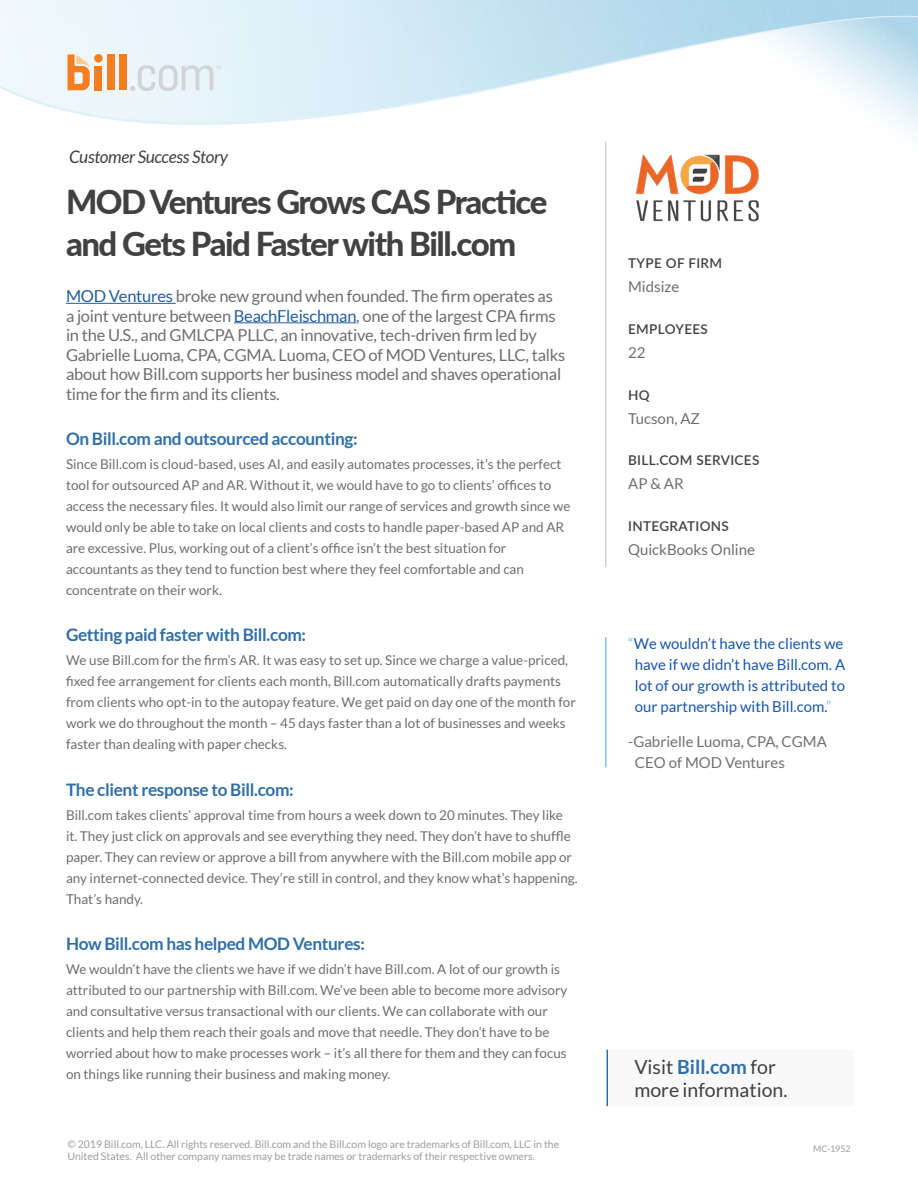
<style>
.page{position:relative;width:918px;height:1188px;background:#fff}
.page>*{position:absolute;margin:0;border:0;box-sizing:border-box;transform-origin:0 0}
.t1{font:800 33px/42px "Lato";letter-spacing:-.045em;color:#414042}
.t2{font:19.5px/22.5px "Lato";color:#414042}
.t3{font:700 17.25px "Lato";letter-spacing:-.02em;color:#2f6fa7}
.t4{font:italic 17.25px "Lato";letter-spacing:-.02em;color:#414042}
.t5{font:16.5px/19.5px "Lato";letter-spacing:-.015em;color:#6d6e71}
.t6{font:15px/21px "Lato";color:#1955aa;text-align:center}
.t7{font:15px/21px "Lato";color:#6f6f6f}
.t8{font:15px "Lato";color:#6d6e71}
.t9{font:13.5px/21px "Lato";color:#6d6e71}
.t10{font:600 13.5px "Lato";letter-spacing:.025em;color:#414042}
.t11{font:10.5px/12px "Lato";color:#9b9da0}
.t12{font:9px "Lato";letter-spacing:-.005em;color:#9b9da0}
.s1{color:#215e9e}
.s2{color:#7dc3e6}
.s3{font-weight:700;color:#2f6fa7}
</style>
<div class="page">
<svg style="left:0;top:0;width:918px;height:125px"></svg>
<div style="left:95px;top:66px;width:7px;height:24px;background:#f57e20"></div>
<div style="left:107px;top:54px;width:7px;height:36px;background:#f57e20"></div>
<div style="left:120px;top:54px;width:7px;height:36px;background:#f57e20"></div>
<div style="left:94px;top:54px;width:9px;height:9px;background:#f57e20;border-radius:50%"></div>
<svg style="left:68px;top:54px;width:22px;height:36px"></svg>
<svg style="left:130px;top:65px;width:91px;height:26px;background:#e0e9ed"></svg>
<hr style="left:66px;top:303px;width:110px;height:1px;background:#215e9e">
<hr style="left:234px;top:322px;width:122px;height:1px;background:#215e9e">
<hr style="left:605px;top:142px;width:1px;height:425px;background:#d1d3d4">
<hr style="left:605px;top:637px;width:1px;height:130px;background:#7dc3e6">
<div style="left:607px;top:1050px;width:247px;height:56px;background:#f3f4f4"></div>
<hr style="left:606px;top:1050px;width:2px;height:56px;background:#2f6fa7">
<img style="left:636px;top:154px;width:123px;height:68px">
<p class="t4" style="left:69px;top:147px;width:160px">Customer Success Story</p>
<h1 class="t1" style="left:66px;top:179px;width:483px">MOD Ventures Grows CAS Practice and Gets Paid Faster with Bill.com</h1>
<p class="t5" style="left:66px;top:286px;width:501px"><span class="s1">MOD Ventures</span> broke new ground when founded. The firm operates as<br>a joint venture between <span class="s1">BeachFleischman</span>, one of the largest CPA firms in the U.S., and GMLCPA PLLC, an innovative, tech-driven firm led by Gabrielle Luoma, CPA, CGMA. Luoma, CEO of MOD Ventures, LLC, talks about how Bill.com supports her business model and shaves operational time for the firm and its clients.</p>
<p class="t3" style="left:66px;top:429px;width:293px">On Bill.com and outsourced accounting:</p>
<p class="t9" style="left:66px;top:453px;width:506px">Since Bill.com is cloud-based, uses AI, and easily automates processes, it’s the perfect tool for outsourced AP and AR. Without it, we would have to go to clients’ offices to access the necessary files. It would also limit our range of services and growth since we would only be able to take on local clients and costs to handle paper-based AP and AR are excessive. Plus, working out of a client’s office isn’t the best situation for accountants as they tend to function best where they feel comfortable and can concentrate on their work.</p>
<p class="t3" style="left:66px;top:625px;width:242px">Getting paid faster with Bill.com:</p>
<p class="t9" style="left:66px;top:650px;width:511px">We use Bill.com for the firm’s AR. It was easy to set up. Since we charge a value-priced, fixed fee arrangement for clients each month, Bill.com automatically drafts payments from clients who opt-in to the autopay feature. We get paid on day one of the month for work we do throughout the month – 45 days faster than a lot of businesses and weeks faster than dealing with paper checks.</p>
<p class="t3" style="left:66px;top:780px;width:229px">The client response to Bill.com:</p>
<p class="t9" style="left:66px;top:804px;width:513px">Bill.com takes clients’ approval time from hours a week down to 20 minutes. They like it. They just click on approvals and see everything they need. They don’t have to shuffle paper. They can review or approve a bill from anywhere with the Bill.com mobile app or any internet-connected device. They’re still in control, and they know what’s happening.<br>That’s handy.</p>
<p class="t3" style="left:66px;top:934px;width:300px">How Bill.com has helped MOD Ventures:</p>
<p class="t9" style="left:66px;top:959px;width:503px">We wouldn’t have the clients we have if we didn’t have Bill.com. A lot of our growth is attributed to our partnership with Bill.com. We’ve been able to become more advisory and consultative versus transactional with our clients. We can collaborate with our clients and help them reach their goals and move that needle. They don’t have to be worried about how to make processes work – it’s all there for them and they can focus on things like running their business and making money.</p>
<p class="t10" style="left:628px;top:253px;width:95px">TYPE OF FIRM</p>
<p class="t8" style="left:628px;top:278px;width:53px">Midsize</p>
<p class="t10" style="left:628px;top:319px;width:81px">EMPLOYEES</p>
<p class="t8" style="left:628px;top:344px;width:19px">22</p>
<p class="t10" style="left:628px;top:385px;width:23px">HQ</p>
<p class="t8" style="left:628px;top:410px;width:73px">Tucson, AZ</p>
<p class="t10" style="left:628px;top:451px;width:133px">BILL.COM SERVICES</p>
<p class="t8" style="left:628px;top:475px;width:57px">AP &amp; AR</p>
<p class="t10" style="left:628px;top:516px;width:102px">INTEGRATIONS</p>
<p class="t8" style="left:628px;top:541px;width:128px">QuickBooks Online</p>
<p class="t6" style="left:628px;top:633px;width:219px"><span class="s2">“</span>We wouldn’t have the clients we have if we didn’t have Bill.com. A lot of our growth is attributed to our partnership with Bill.com.<span class="s2">”</span></p>
<p class="t7" style="left:635px;top:731px;width:193px;text-indent:-7px">-Gabrielle Luoma, CPA, CGMA<br>CEO of MOD Ventures</p>
<h2 class="t2" style="left:634px;top:1056px;width:155px">Visit <span class="s3">Bill.com</span> for more information.</h2>
<p class="t11" style="left:67px;top:1139px;width:493px">© 2019 Bill.com, LLC. All rights reserved. Bill.com and the Bill.com logo are trademarks of Bill.com, LLC in the<br>United States. All other company names may be trade names or trademarks of their respective owners.</p>
<p class="t12" style="left:813px;top:1144px;width:39px">MC-1952</p>
</div>
